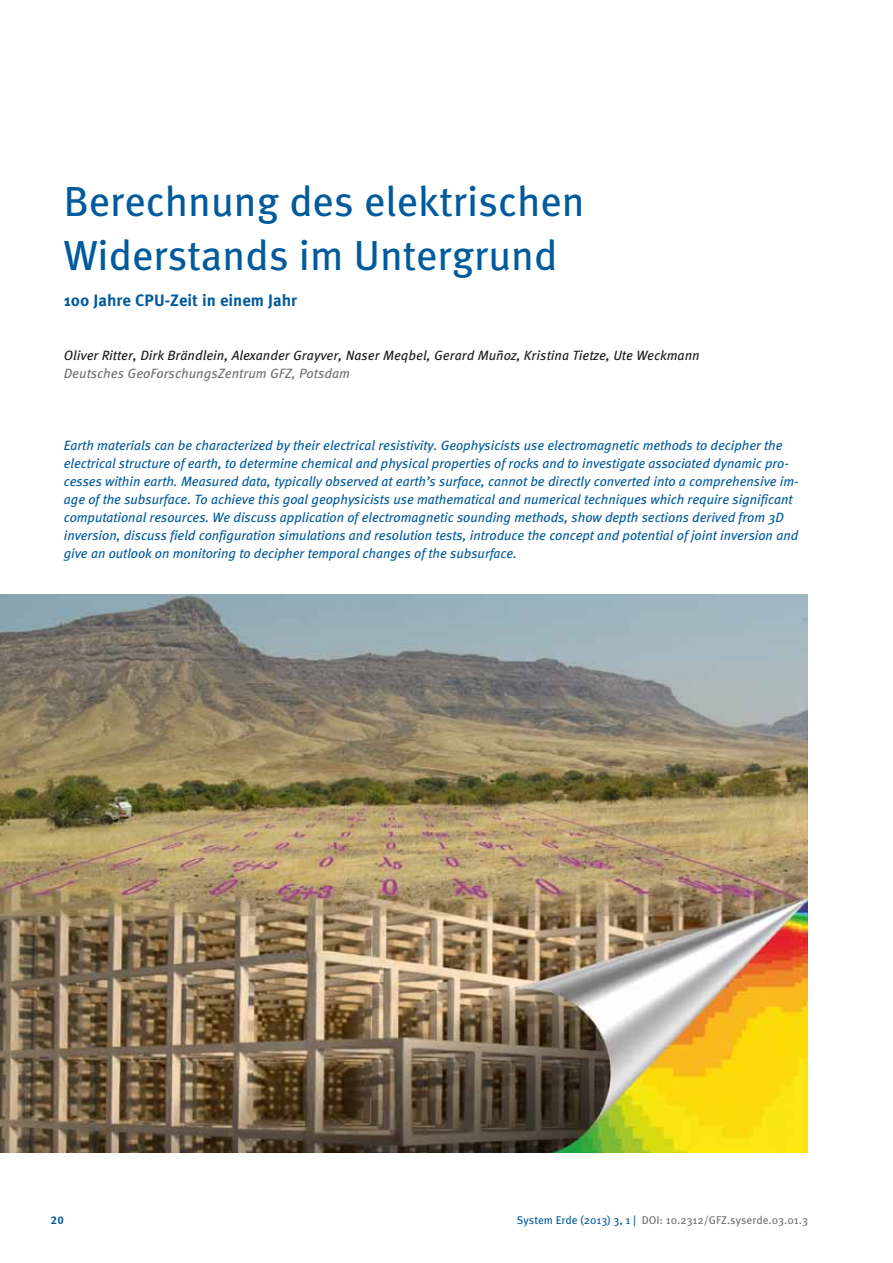
<style>
.page{position:relative;width:893px;height:1263px;background:#fff}
.page>*{position:absolute;margin:0;border:0;box-sizing:border-box;transform-origin:0 0}
.t1{font:42px/54px "Meta";color:#005a9c}
.t2{font:700 16.5px "Meta Pro";color:#005a9c}
.t3{font:italic 13.5px/18px "Meta";color:#005a9c}
.t4{font:italic 13.5px "Meta Pro";color:#1a1a18}
.t5{font:italic 13.5px "Meta Pro";color:#6f6f6e}
.t6{font:11.25px "Meta Pro";color:#6f6f6e}
.t7{font:700 11.25px "Meta Pro";color:#005a9c}
.s1{color:#005a9c}
</style>
<div class="page">
<img style="left:0;top:594px;width:808px;height:558px">
<h1 class="t1" style="left:64px;top:173px;width:522px">Berechnung des elektrischen<br>Widerstands im Untergrund</h1>
<p class="t2" style="left:64px;top:290px;width:235px">100 Jahre CPU-Zeit in einem Jahr</p>
<p class="t4" style="left:64px;top:347px;width:637px">Oliver Ritter, Dirk Brändlein, Alexander Grayver, Naser Meqbel, Gerard Muñoz, Kristina Tietze, Ute Weckmann</p>
<p class="t5" style="left:64px;top:365px;width:288px">Deutsches GeoForschungsZentrum GFZ, Potsdam</p>
<p class="t3" style="left:64px;top:436px;width:736px">Earth materials can be characterized by their electrical resistivity. Geophysicists use electromagnetic methods to decipher the electrical structure of earth, to determine chemical and physical properties of rocks and to investigate associated dynamic pro&shy;cesses within earth. Measured data, typically observed at earth’s surface, cannot be directly converted into a comprehensive im&shy;age of the subsurface. To achieve this goal geophysicists use mathematical and numerical techniques which require significant computational resources. We discuss application of electromagnetic sounding methods, show depth sections derived from 3D inversion, discuss field configuration simulations and resolution tests, introduce the concept and potential of joint inversion and give an outlook on monitoring to decipher temporal changes of the subsurface.</p>
<p class="t7" style="left:51px;top:1213px;width:14px">20</p>
<p class="t6" style="left:517px;top:1213px;width:293px"><span class="s1">System Erde (2013) 3, 1 |</span> DOI: 10.2312/GFZ.syserde.03.01.3</p>
</div>
